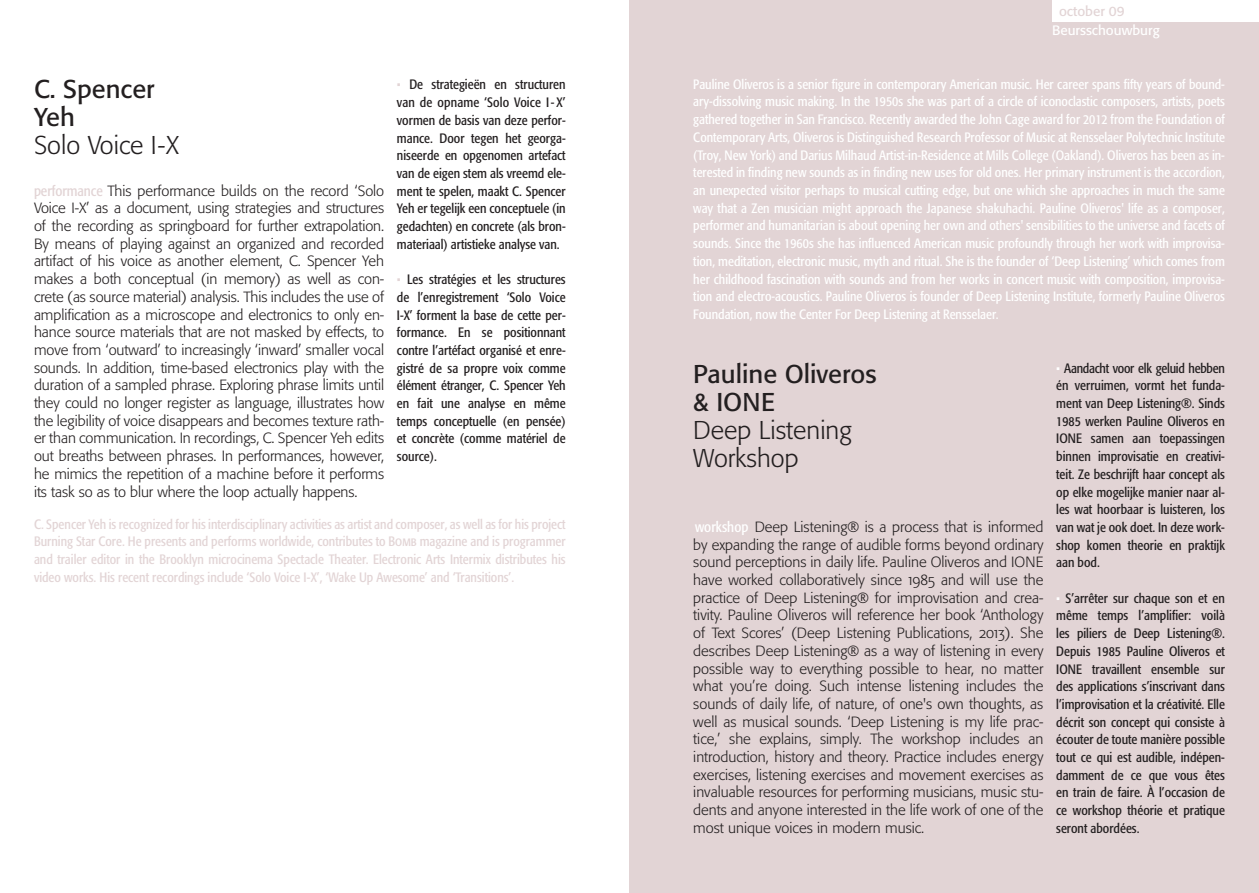
<style>
.page{position:relative;width:1259px;height:893px;background:#fff}
.page>*{position:absolute;margin:0;border:0;box-sizing:border-box;transform-origin:0 0}
.titel_werk{font:300 25.5px "Formata";color:#231f20}
.naam_kunstenaar{font:25.5px "Formata";color:#231f20}
.BODY-eng{font:300 14.7px/17.7px "Formata";color:#231f20;text-align:justify}
.biografie_eng{font:condensed 13.5px/17.7px "Formata";color:#fff;text-align:justify}
.Frans{font:condensed 13.5px/17.7px "Formata";color:#231f20;text-align:justify}
.NEDERLANDS{font:condensed 13.5px/17.7px "Formata";color:#231f20;text-align:justify}
.biografie_eng-2{font:condensed 13.5px/17.7px "Formata";color:#e2d4d5;text-align:justify}
.t1{font:13.5px "Formata";color:#fff}
.t2{font:13.5px "Formata";color:#e2d4d5}
.s1{font-weight:400;font-stretch:condensed;color:#e2d4d5}
.s2{color:#e2d4d5}
.s3{font-weight:400;font-stretch:condensed;color:#fff}
.s4{color:#fff}
</style>
<div class="page">
<div style="left:629px;top:0;width:630px;height:893px;background:#e2d4d5"></div>
<div style="left:1052px;top:0;width:207px;height:22px;background:#fff"></div>
<p class="naam_kunstenaar" style="left:34px;top:73px;width:122px">C. Spencer</p>
<p class="naam_kunstenaar" style="left:34px;top:102px;width:42px">Yeh</p>
<p class="titel_werk" style="left:34px;top:130px;width:146px">Solo Voice I-X</p>
<p class="BODY-eng" style="left:34px;top:182px;width:352px"><span class="s1">performance</span> This performance builds on the record ‘Solo Voice I-X’ as a document, using strategies and structures of the recording as springboard for further extrapolation.<br>By means of playing against an organized and recorded artifact of his voice as another element, C. Spencer Yeh makes a both conceptual (in memory) as well as con&shy;crete (as source material) analysis. This includes the use of amplification as a microscope and electronics to only en&shy;hance source materials that are not masked by effects, to move from ‘outward’ to increasingly ‘inward’ smaller vocal sounds. In addition, time-based electronics play with the duration of a sampled phrase. Exploring phrase limits until they could no longer register as language, illustrates how the legibility of voice disappears and becomes texture rath&shy;er than communication. In recordings, C. Spencer Yeh edits out breaths between phrases. In performances, however, he mimics the repetition of a machine before it performs its task so as to blur where the loop actually happens.</p>
<p class="NEDERLANDS" style="left:397px;top:76px;width:170px"><span class="s2">•</span> De strategieën en structuren van de opname ‘Solo Voice I - X’ vormen de basis van deze perfor&shy;mance. Door tegen het georga&shy;niseerde en opgenomen artefact van de eigen stem als vreemd ele&shy;ment te spelen, maakt C. Spencer Yeh er tegelijk een conceptuele (in gedachten) en concrete (als bron&shy;materiaal) artistieke analyse van.</p>
<p class="Frans" style="left:397px;top:270px;width:170px"><span class="s2">•</span> Les stratégies et les structures de l’enregistrement ‘Solo Voice I-X’ forment la base de cette per&shy;formance. En se positionnant contre l’artéfact organisé et enre&shy;gistré de sa propre voix comme élément étranger, C. Spencer Yeh en fait une analyse en même temps conceptuelle (en pensée) et concrète (comme matériel de source).</p>
<p class="biografie_eng-2" style="left:34px;top:515px;width:533px">C. Spencer Yeh is recognized for his interdisciplinary activities as artist and composer, as well as for his project Burning Star Core. He presents and performs worldwide, contributes to Bomb magazine and is programmer and trailer editor in the Brooklyn microcinema Spectacle Theater. Electronic Arts Intermix distributes his video works. His recent recordings include ‘Solo Voice I-X’, ‘Wake Up Awesome’ and ‘Transitions’.</p>
<p class="t2" style="left:1059px;top:3px;width:67px">october 09</p>
<p class="t1" style="left:1052px;top:22px;width:109px">Beursschouwburg</p>
<p class="biografie_eng" style="left:693px;top:75px;width:533px">Pauline Oliveros is a senior figure in contemporary American music. Her career spans fifty years of bound&shy;ary-dissolving music making. In the 1950s she was part of a circle of iconoclastic composers, artists, poets gathered together in San Francisco. Recently awarded the John Cage award for 2012 from the Foundation of Contemporary Arts, Oliveros is Distinguished Research Professor of Music at Rensselaer Polytechnic Institute (Troy, New York) and Darius Milhaud Artist-in-Residence at Mills College (Oakland). Oliveros has been as in&shy;terested in finding new sounds as in finding new uses for old ones. Her primary instrument is the accordion, an unexpected visitor perhaps to musical cutting edge, but one which she approaches in much the same way that a Zen musician might approach the Japanese shakuhachi. Pauline Oliveros' life as a composer, performer and humanitarian is about opening her own and others' sensibilities to the universe and facets of sounds. Since the 1960s she has influenced American music profoundly through her work with improvisa&shy;tion, meditation, electronic music, myth and ritual. She is the founder of ‘Deep Listening’ which comes from her childhood fascination with sounds and from her works in concert music with composition, improvisa&shy;tion and electro-acoustics. Pauline Oliveros is founder of Deep Listening Institute, formerly Pauline Oliveros Foundation, now the Center For Deep Listening at Rensselaer.</p>
<p class="naam_kunstenaar" style="left:693px;top:358px;width:185px">Pauline Oliveros</p>
<p class="naam_kunstenaar" style="left:693px;top:386px;width:83px">&amp; IONE</p>
<p class="titel_werk" style="left:693px;top:415px;width:160px">Deep Listening</p>
<p class="titel_werk" style="left:693px;top:443px;width:107px">Workshop</p>
<p class="BODY-eng" style="left:693px;top:518px;width:352px"><span class="s3">workshop</span> Deep Listening® is a process that is informed by expanding the range of audible forms beyond ordinary sound perceptions in daily life. Pauline Oliveros and IONE have worked collaboratively since 1985 and will use the practice of Deep Listening® for improvisation and crea&shy;tivity. Pauline Oliveros will reference her book ‘Anthology of Text Scores’ (Deep Listening Publications, 2013). She describes Deep Listening® as a way of listening in every possible way to everything possible to hear, no matter what you’re doing. Such intense listening includes the sounds of daily life, of nature, of one's own thoughts, as well as musical sounds. ‘Deep Listening is my life prac&shy;tice,’ she explains, simply. The workshop includes an introduction, history and theory. Practice includes energy exercises, listening exercises and movement exercises as invaluable resources for performing musicians, music stu&shy;dents and anyone interested in the life work of one of the most unique voices in modern music.</p>
<p class="NEDERLANDS" style="left:1056px;top:359px;width:170px"><span class="s4">•</span> Aandacht voor elk geluid hebben én verruimen, vormt het funda&shy;ment van Deep Listening®. Sinds 1985 werken Pauline Oliveros en IONE samen aan toepassingen binnen improvisatie en creativi&shy;teit. Ze beschrijft haar concept als op elke mogelijke manier naar al&shy;les wat hoorbaar is luisteren, los van wat je ook doet. In deze work&shy;shop komen theorie en praktijk aan bod.</p>
<p class="Frans" style="left:1056px;top:589px;width:170px"><span class="s4">•</span> S’arrêter sur chaque son et en même temps l’amplifier: voilà les piliers de Deep Listening®.<br>Depuis 1985 Pauline Oliveros et IONE travaillent ensemble sur des applications s’inscrivant dans l’improvisation et la créativité. Elle décrit son concept qui consiste à écouter de toute manière possible tout ce qui est audible, indépen&shy;damment de ce que vous êtes en train de faire. À l’occasion de ce workshop théorie et pratique seront abordées.</p>
</div>
